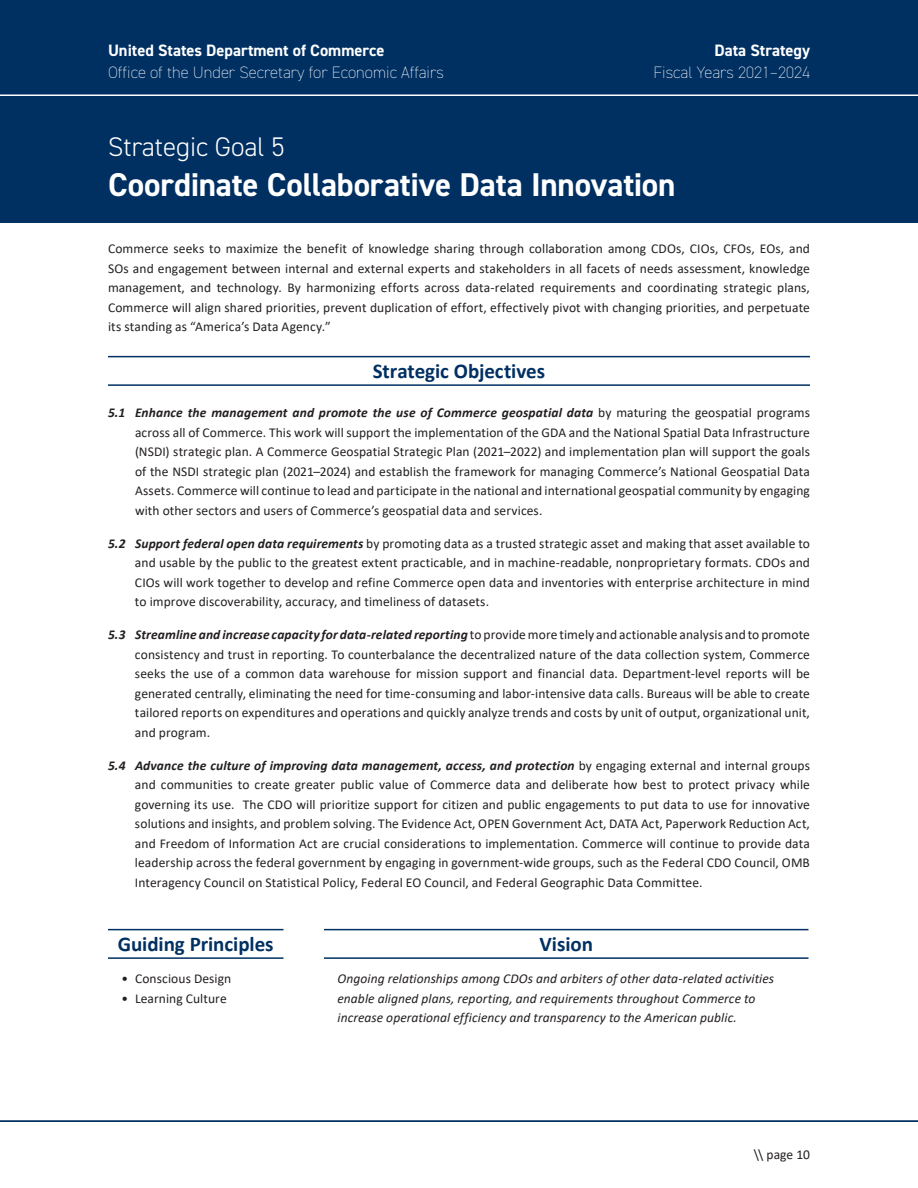
<style>
.page{position:relative;width:918px;height:1188px;background:#fff}
.page>*{position:absolute;margin:0;border:0;box-sizing:border-box;transform-origin:0 0}
.t1{font:700 33px "DIN2014";letter-spacing:-.005em;color:#fff}
.t2{font:300 27px "DIN2014";color:#fff}
.t3{font:700 21px "Calibri";color:#003062}
.t4{font:200 16.5px "DIN2014";color:#fff}
.t5{font:700 16.5px "DIN2014";color:#fff}
.SO_text{font:13.5px/19.5px "Calibri";letter-spacing:.01em;color:#231f20;text-align:justify}
.SO_intro{font:13.5px/19.5px "Calibri";letter-spacing:.01em;color:#231f20;text-align:justify}
.t6{font:italic 13.5px/19.5px "Calibri";letter-spacing:.005em;color:#231f20}
.s1{font-weight:700;font-style:italic}
</style>
<div class="page">
<div style="left:0;top:0;width:918px;height:223px;background:#003062"></div>
<hr style="left:0;top:1120px;width:918px;height:2px;background:#003062">
<hr style="left:0;top:94px;width:918px;height:2px;background:#fff">
<hr style="left:108px;top:356px;width:702px;height:1px;background:#003062">
<hr style="left:108px;top:384px;width:702px;height:2px;background:#003062">
<hr style="left:108px;top:929px;width:176px;height:1px;background:#003062">
<hr style="left:108px;top:957px;width:176px;height:2px;background:#003062">
<hr style="left:324px;top:929px;width:484px;height:1px;background:#003062">
<hr style="left:324px;top:957px;width:484px;height:2px;background:#003062">
<p class="t5" style="left:108px;top:39px;width:278px">United States Department of Commerce</p>
<p class="t4" style="left:108px;top:63px;width:337px">Office of the Under Secretary for Economic Affairs</p>
<p class="t5" style="left:715px;top:39px;width:97px">Data Strategy</p>
<p class="t4" style="left:653px;top:63px;width:158px">Fiscal Years 2021–2024</p>
<h2 class="t2" style="left:108px;top:130px;width:178px">Strategic Goal 5</h2>
<h2 class="t1" style="left:108px;top:162px;width:569px">Coordinate Collaborative Data Innovation</h2>
<p class="SO_intro" style="left:108px;top:239px;width:704px">Commerce seeks to maximize the benefit of knowledge sharing through collaboration among CDOs, CIOs, CFOs, EOs, and SOs and engagement between internal and external experts and stakeholders in all facets of needs assessment, knowledge management, and technology. By harmonizing efforts across data-related requirements and coordinating strategic plans, Commerce will align shared priorities, prevent duplication of effort, effectively pivot with changing priorities, and perpetuate its standing as “America’s Data Agency.”</p>
<h3 class="t3" style="left:373px;top:356px;width:174px">Strategic Objectives</h3>
<p class="SO_text" style="left:135px;top:403px;width:677px;text-indent:-27px"><span class="s1">5.1 Enhance the management and promote the use of Commerce geospatial data</span> by maturing the geospatial programs across all of Commerce. This work will support the implementation of the GDA and the National Spatial Data Infrastructure (NSDI) strategic plan. A Commerce Geospatial Strategic Plan (2021–2022) and implementation plan will support the goals of the NSDI strategic plan (2021–2024) and establish the framework for managing Commerce’s National Geospatial Data Assets. Commerce will continue to lead and participate in the national and international geospatial community by engaging with other sectors and users of Commerce’s geospatial data and services.</p>
<p class="SO_text" style="left:135px;top:533px;width:677px;text-indent:-27px"><span class="s1">5.2 Support federal open data requirements</span> by promoting data as a trusted strategic asset and making that asset available to and usable by the public to the greatest extent practicable, and in machine-readable, nonproprietary formats. CDOs and CIOs will work together to develop and refine Commerce open data and inventories with enterprise architecture in mind to improve discoverability, accuracy, and timeliness of datasets.</p>
<p class="SO_text" style="left:135px;top:625px;width:677px;text-indent:-27px"><span class="s1">5.3 Streamline and increase capacity for data-related reporting</span> to provide more timely and actionable analysis and to promote consistency and trust in reporting. To counterbalance the decentralized nature of the data collection system, Commerce seeks the use of a common data warehouse for mission support and financial data. Department-level reports will be generated centrally, eliminating the need for time-consuming and labor-intensive data calls. Bureaus will be able to create tailored reports on expenditures and operations and quickly analyze trends and costs by unit of output, organizational unit, and program.</p>
<p class="SO_text" style="left:135px;top:755px;width:677px;text-indent:-27px"><span class="s1">5.4 Advance the culture of improving data management, access, and protection</span> by engaging external and internal groups and communities to create greater public value of Commerce data and deliberate how best to protect privacy while governing its use. The CDO will prioritize support for citizen and public engagements to put data to use for innovative solutions and insights, and problem solving. The Evidence Act, OPEN Government Act, DATA Act, Paperwork Reduction Act, and Freedom of Information Act are crucial considerations to implementation. Commerce will continue to provide data leadership across the federal government by engaging in government-wide groups, such as the Federal CDO Council, OMB Interagency Council on Statistical Policy, Federal EO Council, and Federal Geographic Data Committee.</p>
<h3 class="t3" style="left:118px;top:929px;width:157px">Guiding Principles</h3>
<p class="SO_text" style="left:122px;top:969px;width:111px">• Conscious Design</p>
<p class="SO_text" style="left:122px;top:988px;width:107px">• Learning Culture</p>
<h3 class="t3" style="left:539px;top:929px;width:55px">Vision</h3>
<p class="t6" style="left:337px;top:968px;width:438px">Ongoing relationships among CDOs and arbiters of other data-related activities enable aligned plans, reporting, and requirements throughout Commerce to increase operational efficiency and transparency to the American public.</p>
<p class="SO_text" style="left:754px;top:1145px;width:58px">\\ page 10</p>
</div>
